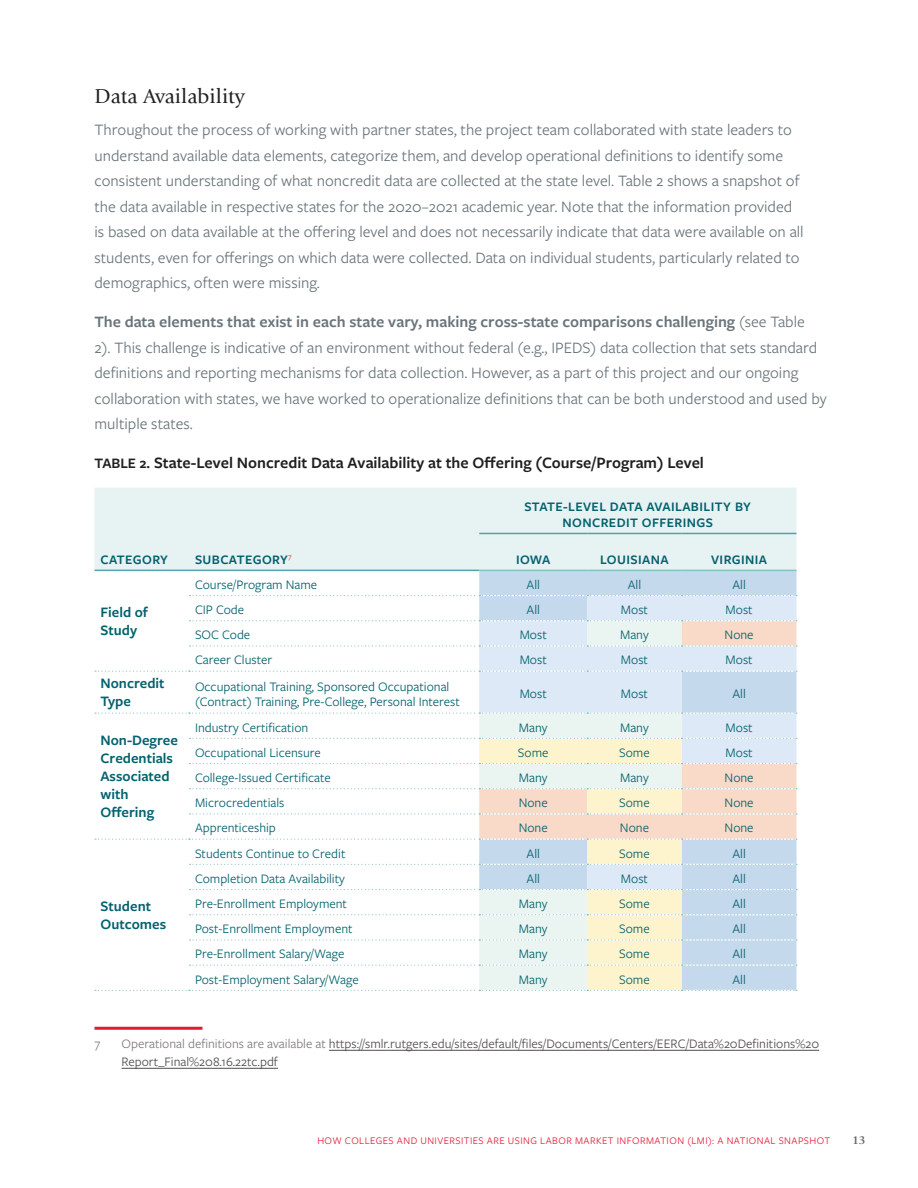
<style>
.page{position:relative;width:918px;height:1188px;background:#fff}
.page>*{position:absolute;margin:0;border:0;box-sizing:border-box;transform-origin:0 0}
.L2{font:21px "Giovanni Std";color:#1f2020}
.t1{font:16.5px/25.5px "Freight Sans Pro";color:#6a757b}
.Figure_Title{font:600 16.5px "Freight Sans Pro";color:#1f2020}
.Table_Category{font:600 15px/18px "Freight Sans Pro";color:#03616e}
.Table_Sub_Category{font:13.5px/15px "Freight Sans Pro";color:#03616e}
.Footnote{font:13.5px/18px "Freight Sans Pro";color:#504d4d}
.Table_Head{font:600 13.5px/16.2px "Freight Sans Pro";letter-spacing:.03em;color:#03616e;text-align:center}
.Footnote-2{font:13.5px "Freight Sans Pro";color:#7e7c7b}
.t2{font:700 12px "Giovanni Std";color:#656666}
.t3{font:10.5px "Freight Sans Pro";letter-spacing:.04em;color:#e51836}
.s1{font-weight:600}
.s2{font-size:15px}
.s3{color:#7e7c7b}
</style>
<div class="page">
<div style="left:94px;top:488px;width:702px;height:82px;background:#e7f3f2"></div>
<div style="left:479px;top:571px;width:317px;height:419px;background:#c4d9eb"></div>
<svg style="left:479px;top:596px;width:317px;height:293px;background:#cddfef"></svg>
<svg style="left:479px;top:621px;width:317px;height:218px;background:#e3e5e9"></svg>
<svg style="left:479px;top:739px;width:203px;height:251px;background:#eeecdc"></svg>
<hr style="left:479px;top:533px;width:108px;height:1px;background:#52a3a8">
<hr style="left:587px;top:533px;width:95px;height:1px;background:#52a3a8">
<hr style="left:682px;top:533px;width:114px;height:1px;background:#52a3a8">
<hr style="left:94px;top:570px;width:95px;height:1px;background:#52a3a8">
<hr style="left:189px;top:570px;width:290px;height:1px;background:#52a3a8">
<svg style="left:190px;top:595px;width:607px;height:1px"></svg>
<svg style="left:95px;top:671px;width:702px;height:1px"></svg>
<svg style="left:190px;top:813px;width:607px;height:2px"></svg>
<svg style="left:95px;top:839px;width:702px;height:1px"></svg>
<svg style="left:190px;top:864px;width:607px;height:1px"></svg>
<svg style="left:95px;top:713px;width:702px;height:1px"></svg>
<svg style="left:190px;top:738px;width:607px;height:1px"></svg>
<svg style="left:190px;top:620px;width:607px;height:1px"></svg>
<svg style="left:190px;top:645px;width:607px;height:2px"></svg>
<svg style="left:190px;top:763px;width:607px;height:1px"></svg>
<svg style="left:190px;top:788px;width:607px;height:1px"></svg>
<svg style="left:190px;top:889px;width:607px;height:1px"></svg>
<svg style="left:190px;top:914px;width:607px;height:1px"></svg>
<svg style="left:190px;top:939px;width:607px;height:2px"></svg>
<svg style="left:190px;top:965px;width:607px;height:1px"></svg>
<svg style="left:95px;top:990px;width:702px;height:1px"></svg>
<hr style="left:479px;top:570px;width:108px;height:1px;background:#87c2bf">
<hr style="left:587px;top:570px;width:95px;height:1px;background:#87c2bf">
<hr style="left:682px;top:570px;width:114px;height:1px;background:#87c2bf">
<hr style="left:94px;top:1027px;width:108px;height:3px;background:#e51836">
<hr style="left:329px;top:1050px;width:490px;height:1px;background:#504d4d">
<hr style="left:122px;top:1068px;width:156px;height:1px;background:#504d4d">
<p class="L2" style="left:94px;top:84px;width:152px">Data Availability</p>
<p class="t1" style="left:94px;top:116px;width:711px">Throughout the process of working with partner states, the project team collaborated with state leaders to understand available data elements, categorize them, and develop operational definitions to identify some consistent understanding of what noncredit data are collected at the state level. Table 2 shows a snapshot of the data available in respective states for the 2020–2021 academic year. Note that the information provided is based on data available at the offering level and does not necessarily indicate that data were available on all students, even for offerings on which data were collected. Data on individual students, particularly related to demographics, often were missing.</p>
<p class="t1" style="left:94px;top:308px;width:734px"><span class="s1">The data elements that exist in each state vary, making cross-state comparisons challenging</span> (see Table<br>2). This challenge is indicative of an environment without federal (e.g., IPEDS) data collection that sets standard definitions and reporting mechanisms for data collection. However, as a part of this project and our ongoing collaboration with states, we have worked to operationalize definitions that can be both understood and used by multiple states.</p>
<p class="Figure_Title" style="left:94px;top:452px;width:611px"><span class="s2">TABLE 2.</span> State-Level Noncredit Data Availability at the Offering (Course/Program) Level</p>
<p class="Table_Head" style="left:100px;top:551px;width:69px">CATEGORY</p>
<p class="Table_Head" style="left:195px;top:551px;width:98px">SUBCATEGORY<sup>7</sup></p>
<p class="Table_Head" style="left:525px;top:498px;width:228px">STATE-LEVEL DATA AVAILABILITY BY<br>NONCREDIT OFFERINGS</p>
<p class="Table_Head" style="left:516px;top:551px;width:36px">IOWA</p>
<p class="Table_Head" style="left:600px;top:551px;width:70px">LOUISIANA</p>
<p class="Table_Head" style="left:711px;top:551px;width:57px">VIRGINIA</p>
<p class="Table_Category" style="left:100px;top:603px;width:49px">Field of<br>Study</p>
<p class="Table_Sub_Category" style="left:195px;top:576px;width:124px">Course/Program Name</p>
<p class="Table_Sub_Category" style="left:527px;top:576px;width:15px">All</p>
<p class="Table_Sub_Category" style="left:628px;top:576px;width:15px">All</p>
<p class="Table_Sub_Category" style="left:732px;top:576px;width:15px">All</p>
<p class="Table_Sub_Category" style="left:195px;top:602px;width:51px">CIP Code</p>
<p class="Table_Sub_Category" style="left:527px;top:602px;width:15px">All</p>
<p class="Table_Sub_Category" style="left:621px;top:602px;width:29px">Most</p>
<p class="Table_Sub_Category" style="left:726px;top:602px;width:29px">Most</p>
<p class="Table_Sub_Category" style="left:195px;top:627px;width:57px">SOC Code</p>
<p class="Table_Sub_Category" style="left:520px;top:627px;width:29px">Most</p>
<p class="Table_Sub_Category" style="left:620px;top:627px;width:30px">Many</p>
<p class="Table_Sub_Category" style="left:725px;top:627px;width:31px">None</p>
<p class="Table_Sub_Category" style="left:195px;top:652px;width:79px">Career Cluster</p>
<p class="Table_Sub_Category" style="left:520px;top:652px;width:29px">Most</p>
<p class="Table_Sub_Category" style="left:621px;top:652px;width:29px">Most</p>
<p class="Table_Sub_Category" style="left:726px;top:652px;width:29px">Most</p>
<p class="Table_Category" style="left:100px;top:674px;width:66px">Noncredit<br>Type</p>
<p class="Table_Sub_Category" style="left:195px;top:678px;width:266px">Occupational Training, Sponsored Occupational (Contract) Training, Pre-College, Personal Interest</p>
<p class="Table_Sub_Category" style="left:520px;top:686px;width:29px">Most</p>
<p class="Table_Sub_Category" style="left:621px;top:686px;width:29px">Most</p>
<p class="Table_Sub_Category" style="left:732px;top:686px;width:15px">All</p>
<p class="Table_Category" style="left:100px;top:731px;width:79px">Non-Degree<br>Credentials<br>Associated with<br>Offering</p>
<p class="Table_Sub_Category" style="left:195px;top:719px;width:115px">Industry Certification</p>
<p class="Table_Sub_Category" style="left:519px;top:719px;width:30px">Many</p>
<p class="Table_Sub_Category" style="left:620px;top:719px;width:30px">Many</p>
<p class="Table_Sub_Category" style="left:726px;top:719px;width:29px">Most</p>
<p class="Table_Sub_Category" style="left:195px;top:744px;width:127px">Occupational Licensure</p>
<p class="Table_Sub_Category" style="left:518px;top:744px;width:32px">Some</p>
<p class="Table_Sub_Category" style="left:619px;top:744px;width:32px">Some</p>
<p class="Table_Sub_Category" style="left:726px;top:744px;width:29px">Most</p>
<p class="Table_Sub_Category" style="left:195px;top:770px;width:137px">College-Issued Certificate</p>
<p class="Table_Sub_Category" style="left:519px;top:770px;width:30px">Many</p>
<p class="Table_Sub_Category" style="left:620px;top:770px;width:30px">Many</p>
<p class="Table_Sub_Category" style="left:725px;top:770px;width:31px">None</p>
<p class="Table_Sub_Category" style="left:195px;top:795px;width:91px">Microcredentials</p>
<p class="Table_Sub_Category" style="left:519px;top:795px;width:31px">None</p>
<p class="Table_Sub_Category" style="left:619px;top:795px;width:32px">Some</p>
<p class="Table_Sub_Category" style="left:725px;top:795px;width:31px">None</p>
<p class="Table_Sub_Category" style="left:195px;top:820px;width:82px">Apprenticeship</p>
<p class="Table_Sub_Category" style="left:519px;top:820px;width:31px">None</p>
<p class="Table_Sub_Category" style="left:620px;top:820px;width:31px">None</p>
<p class="Table_Sub_Category" style="left:725px;top:820px;width:31px">None</p>
<p class="Table_Category" style="left:100px;top:897px;width:67px">Student<br>Outcomes</p>
<p class="Table_Sub_Category" style="left:195px;top:845px;width:152px">Students Continue to Credit</p>
<p class="Table_Sub_Category" style="left:527px;top:845px;width:15px">All</p>
<p class="Table_Sub_Category" style="left:619px;top:845px;width:32px">Some</p>
<p class="Table_Sub_Category" style="left:732px;top:845px;width:15px">All</p>
<p class="Table_Sub_Category" style="left:195px;top:870px;width:151px">Completion Data Availability</p>
<p class="Table_Sub_Category" style="left:527px;top:870px;width:15px">All</p>
<p class="Table_Sub_Category" style="left:621px;top:870px;width:29px">Most</p>
<p class="Table_Sub_Category" style="left:732px;top:870px;width:15px">All</p>
<p class="Table_Sub_Category" style="left:195px;top:896px;width:154px">Pre-Enrollment Employment</p>
<p class="Table_Sub_Category" style="left:519px;top:896px;width:30px">Many</p>
<p class="Table_Sub_Category" style="left:619px;top:896px;width:32px">Some</p>
<p class="Table_Sub_Category" style="left:732px;top:896px;width:15px">All</p>
<p class="Table_Sub_Category" style="left:195px;top:921px;width:159px">Post-Enrollment Employment</p>
<p class="Table_Sub_Category" style="left:519px;top:921px;width:30px">Many</p>
<p class="Table_Sub_Category" style="left:619px;top:921px;width:32px">Some</p>
<p class="Table_Sub_Category" style="left:732px;top:921px;width:15px">All</p>
<p class="Table_Sub_Category" style="left:195px;top:946px;width:151px">Pre-Enrollment Salary/Wage</p>
<p class="Table_Sub_Category" style="left:519px;top:946px;width:30px">Many</p>
<p class="Table_Sub_Category" style="left:619px;top:946px;width:32px">Some</p>
<p class="Table_Sub_Category" style="left:732px;top:946px;width:15px">All</p>
<p class="Table_Sub_Category" style="left:195px;top:971px;width:165px">Post-Employment Salary/Wage</p>
<p class="Table_Sub_Category" style="left:519px;top:971px;width:30px">Many</p>
<p class="Table_Sub_Category" style="left:619px;top:971px;width:32px">Some</p>
<p class="Table_Sub_Category" style="left:732px;top:971px;width:15px">All</p>
<p class="Footnote-2" style="left:94px;top:1035px;width:7px">7</p>
<p class="Footnote" style="left:122px;top:1035px;width:699px"><span class="s3">Operational definitions are available at</span> https://smlr.rutgers.edu/sites/default/files/Documents/Centers/EERC/Data%20Definitions%20<br>Report_Final%208.16.22tc.pdf</p>
<p class="t3" style="left:317px;top:1133px;width:514px">HOW COLLEGES AND UNIVERSITIES ARE USING LABOR MARKET INFORMATION (LMI): A NATIONAL SNAPSHOT</p>
<p class="t2" style="left:852px;top:1134px;width:15px">13</p>
</div>
